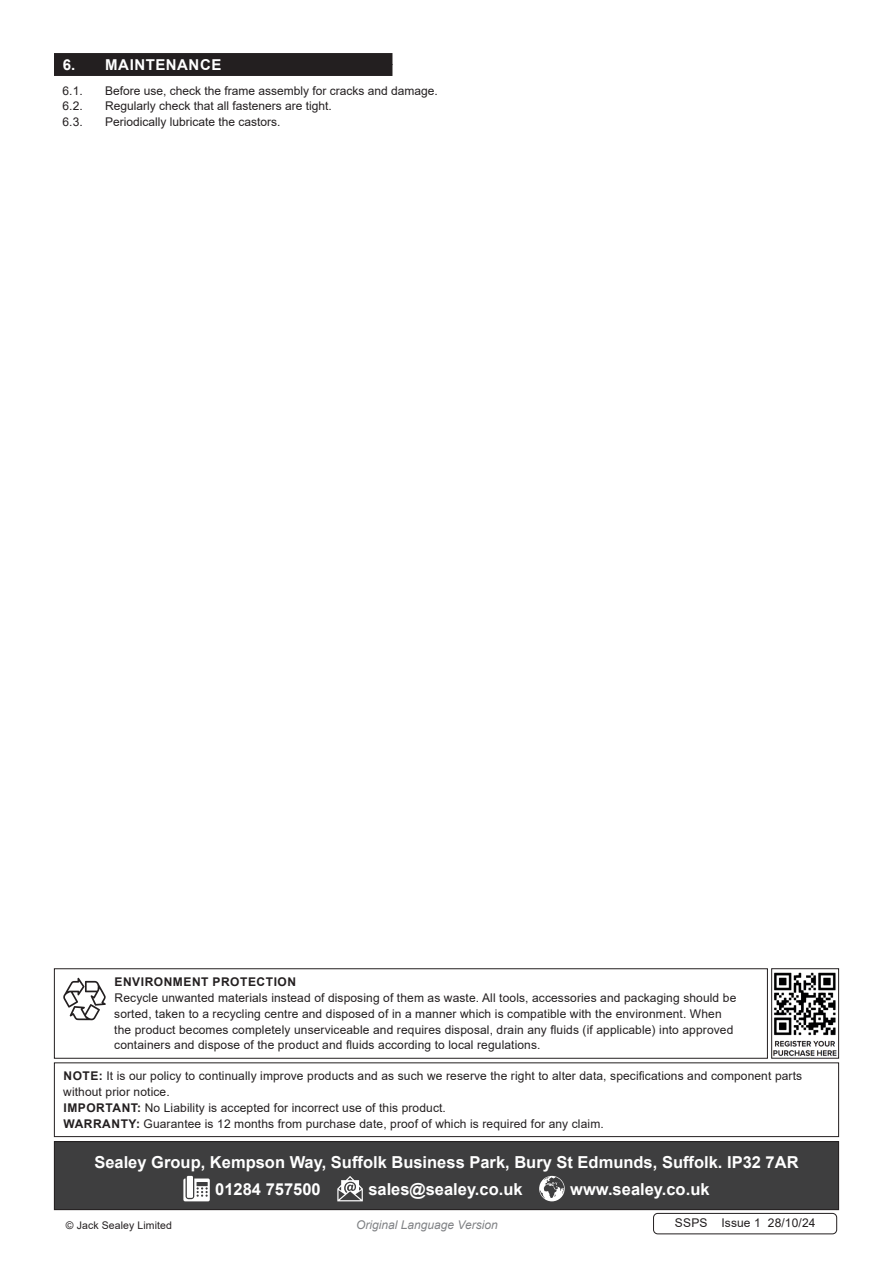
<style>
.page{position:relative;width:893px;height:1263px;background:#fff}
.page>*{position:absolute;margin:0;border:0;box-sizing:border-box;transform-origin:0 0}
.t1{font:700 16.5px "Arial";color:#fff}
.t2{font:700 15px "Arial";letter-spacing:.035em;color:#fff}
.Body{font:12px/15.8px "Arial";letter-spacing:.01em;color:#231f20}
.t3{font:italic 12px "Arial";color:#808285}
.Body-2{font:700 12px "Arial";letter-spacing:.045em;color:#231f20}
.Body__Footer{font:12px "Arial";letter-spacing:.01em;color:#231f20}
.Body__Justified__7pt{font:10.5px "Arial";letter-spacing:.01em;color:#231f20}
.s1{font-weight:700}
</style>
<div class="page">
<div style="left:54px;top:64px;width:338px;height:12px;background:#231f20"></div>
<div style="left:54px;top:53px;width:338px;height:12px;background:#231f20"></div>
<div style="left:653px;top:1213px;width:184px;height:21px;border:1px solid #231f20;border-radius:4px"></div>
<div style="left:54px;top:1141px;width:785px;height:68px;background:#3e3e3f"></div>
<svg style="left:183px;top:1178px;width:27px;height:23px"></svg>
<div style="left:187px;top:1176px;width:6px;height:22px;background:#fff"></div>
<svg style="left:337px;top:1176px;width:26px;height:25px"></svg>
<svg style="left:539px;top:1176px;width:26px;height:25px"></svg>
<div style="left:54px;top:1141px;width:785px;height:69px;border:1px solid #231f20"></div>
<div style="left:54px;top:1062px;width:785px;height:75px;border:1px solid #231f20"></div>
<div style="left:54px;top:968px;width:714px;height:91px;border:1px solid #231f20"></div>
<svg style="left:63px;top:978px;width:43px;height:42px"></svg>
<img style="left:773px;top:972px;width:64px;height:84px">
<div style="left:771px;top:968px;width:68px;height:90px;border:1px solid #231f20"></div>
<p class="t2" style="left:63px;top:54px;width:160px">6. MAINTENANCE</p>
<p class="Body" style="left:63px;top:83px;width:22px">6.1.</p>
<p class="Body" style="left:105px;top:83px;width:334px">Before use, check the frame assembly for cracks and damage.</p>
<p class="Body" style="left:63px;top:98px;width:22px">6.2.</p>
<p class="Body" style="left:105px;top:98px;width:228px">Regularly check that all fasteners are tight.</p>
<p class="Body" style="left:63px;top:114px;width:22px">6.3.</p>
<p class="Body" style="left:105px;top:114px;width:177px">Periodically lubricate the castors.</p>
<p class="Body-2" style="left:114px;top:974px;width:183px">ENVIRONMENT PROTECTION</p>
<p class="Body" style="left:114px;top:990px;width:624px">Recycle unwanted materials instead of disposing of them as waste. All tools, accessories and packaging should be sorted, taken to a recycling centre and disposed of in a manner which is compatible with the environment. When the product becomes completely unserviceable and requires disposal, drain any fluids (if applicable) into approved containers and dispose of the product and fluids according to local regulations.</p>
<p class="Body" style="left:63px;top:1068px;width:740px"><span class="s1">NOTE:</span> It is our policy to continually improve products and as such we reserve the right to alter data, specifications and component parts without prior notice.</p>
<p class="Body" style="left:63px;top:1100px;width:384px"><span class="s1">IMPORTANT:</span> No Liability is accepted for incorrect use of this product.</p>
<p class="Body" style="left:63px;top:1115px;width:542px"><span class="s1">WARRANTY:</span> Guarantee is 12 months from purchase date, proof of which is required for any claim.</p>
<p class="t1" style="left:94px;top:1151px;width:706px">Sealey Group, Kempson Way, Suffolk Business Park, Bury St Edmunds, Suffolk. IP32 7AR</p>
<p class="t1" style="left:215px;top:1177px;width:107px">01284 757500</p>
<p class="t1" style="left:368px;top:1177px;width:156px">sales@sealey.co.uk</p>
<p class="t1" style="left:570px;top:1177px;width:141px">www.sealey.co.uk</p>
<p class="Body__Justified__7pt" style="left:66px;top:1218px;width:108px">© Jack Sealey Limited</p>
<p class="t3" style="left:356px;top:1217px;width:143px">Original Language Version</p>
<p class="Body__Footer" style="left:675px;top:1214px;width:142px">SSPS Issue 1 28/10/24</p>
</div>
